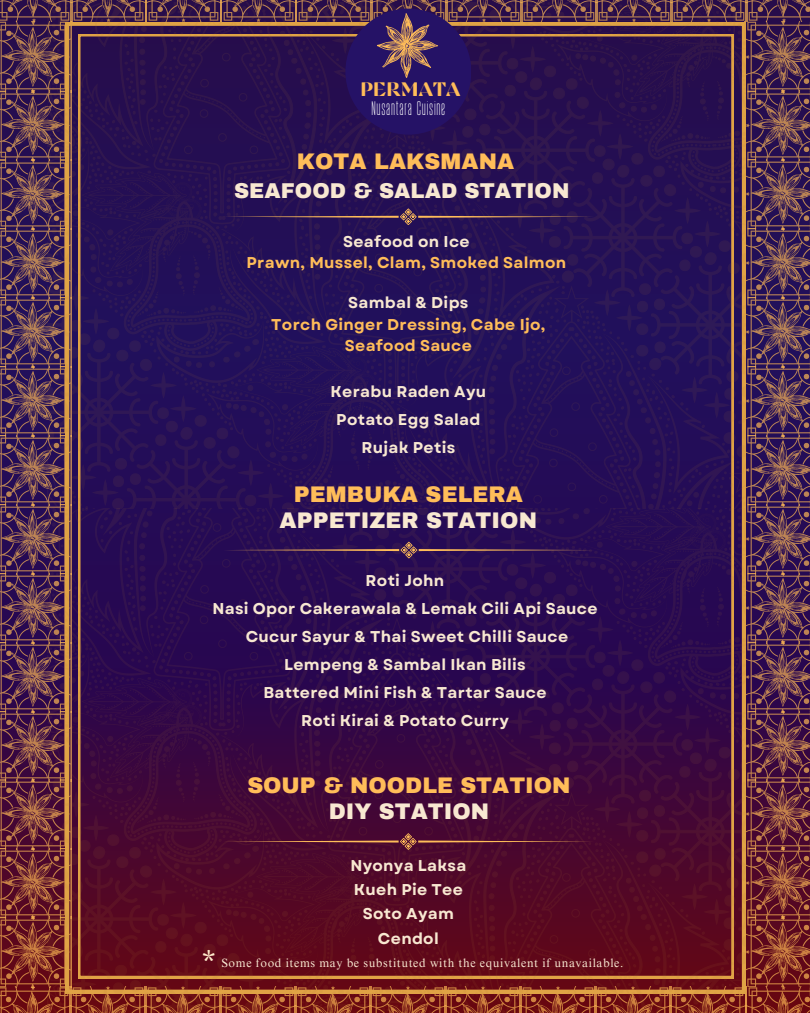
<style>
.page{position:relative;width:810px;height:1013px;background:#fff}
.page>*{position:absolute;margin:0;border:0;box-sizing:border-box;transform-origin:0 0}
.t1{font:36.4px "Cinzel";color:#ffe9ca}
.t2{font:900 22.1px/26.2px "Archivo";letter-spacing:.005em;color:#f8e8d1;text-align:center}
.t3{font:900 22px/26.2px "Archivo";color:#ffbd59;text-align:center}
.t4{font:900 21px "Archivo";letter-spacing:.005em;color:#f8e8d1}
.t5{font:19.5px "Findel Display";color:#ffbd59}
.t6{font:700 15.6px/28px "Garet";letter-spacing:.02em;color:#f8e8d1;text-align:center}
.t7{font:700 15.6px/21.6px "Garet";letter-spacing:.02em;color:#ffbd59;text-align:center}
.t8{font:300 14.6px "August";letter-spacing:.05em;color:#fff}
.t9{font:12px "Times NRMT Pro";letter-spacing:.05em;color:#f8e8d1}
.s1{color:#f8e8d1}
.s2{color:#ffbd59}
</style>
<div class="page">
<img style="left:372px;top:0;width:438px;height:22px">
<img style="left:0;top:987px;width:47px;height:25px">
<img style="left:745px;top:918px;width:65px;height:94px">
<img style="left:0;top:0;width:70px;height:90px">
<img style="left:70px;top:0;width:75px;height:2px">
<img style="left:145px;top:0;width:75px;height:2px">
<img style="left:220px;top:0;width:75px;height:2px">
<img style="left:295px;top:0;width:77px;height:2px">
<img style="left:0;top:90px;width:47px;height:69px">
<img style="left:0;top:159px;width:47px;height:69px">
<img style="left:0;top:228px;width:47px;height:551px">
<img style="left:0;top:779px;width:47px;height:137px">
<img style="left:0;top:916px;width:47px;height:71px">
<img style="left:746px;top:22px;width:64px;height:68px">
<img style="left:746px;top:90px;width:64px;height:69px">
<img style="left:746px;top:159px;width:64px;height:620px">
<img style="left:746px;top:779px;width:64px;height:139px">
<img style="left:47px;top:2px;width:698px;height:1010px">
<svg style="left:223px;top:208px;width:371px;height:17px"></svg>
<svg style="left:223px;top:541px;width:372px;height:17px"></svg>
<div style="left:345px;top:9px;width:126px;height:126px;background:#251266;border-radius:50%"></div>
<svg style="left:377px;top:13px;width:61px;height:65px"></svg>
<svg style="left:223px;top:833px;width:371px;height:16px"></svg>
<p class="t5" style="left:360px;top:78px;width:102px">PERMATA</p>
<p class="t8" style="left:372px;top:99px;width:75px">Nusantara Cuisine</p>
<p class="t3" style="left:297px;top:149px;width:219px">KOTA LAKSMANA</p>
<p class="t4" style="left:234px;top:179px;width:337px">SEAFOOD &amp; SALAD STATION</p>
<p class="t7" style="left:247px;top:230px;width:321px"><span class="s1">Seafood on Ice<br></span>Prawn, Mussel, Clam, Smoked Salmon</p>
<p class="t7" style="left:271px;top:292px;width:276px"><span class="s1">Sambal &amp; Dips<br></span>Torch Ginger Dressing, Cabe Ijo,<br>Seafood Sauce</p>
<p class="t6" style="left:331px;top:378px;width:157px">Kerabu Raden Ayu<br>Potato Egg Salad<br>Rujak Petis</p>
<p class="t2" style="left:280px;top:481px;width:259px"><span class="s2">PEMBUKA SELERA<br></span>APPETIZER STATION</p>
<p class="t6" style="left:212px;top:567px;width:387px">Roti John<br>Nasi Opor Cakerawala &amp; Lemak Cili Api Sauce<br>Cucur Sayur &amp; Thai Sweet Chilli Sauce<br>Lempeng &amp; Sambal Ikan Bilis<br>Battered Mini Fish &amp; Tartar Sauce<br>Roti Kirai &amp; Potato Curry</p>
<p class="t3" style="left:247px;top:772px;width:325px">SOUP &amp; NOODLE STATION<br><span class="s1">DIY STATION</span></p>
<p class="t6" style="left:350px;top:853px;width:118px;line-height:24.4px">Nyonya Laksa<br>Kueh Pie Tee<br>Soto Ayam<br>Cendol</p>
<p class="t1" style="left:202px;top:942px;width:16px">*</p>
<p class="t9" style="left:221px;top:958px;width:404px">Some food items may be substituted with the equivalent if unavailable.</p>
</div>
